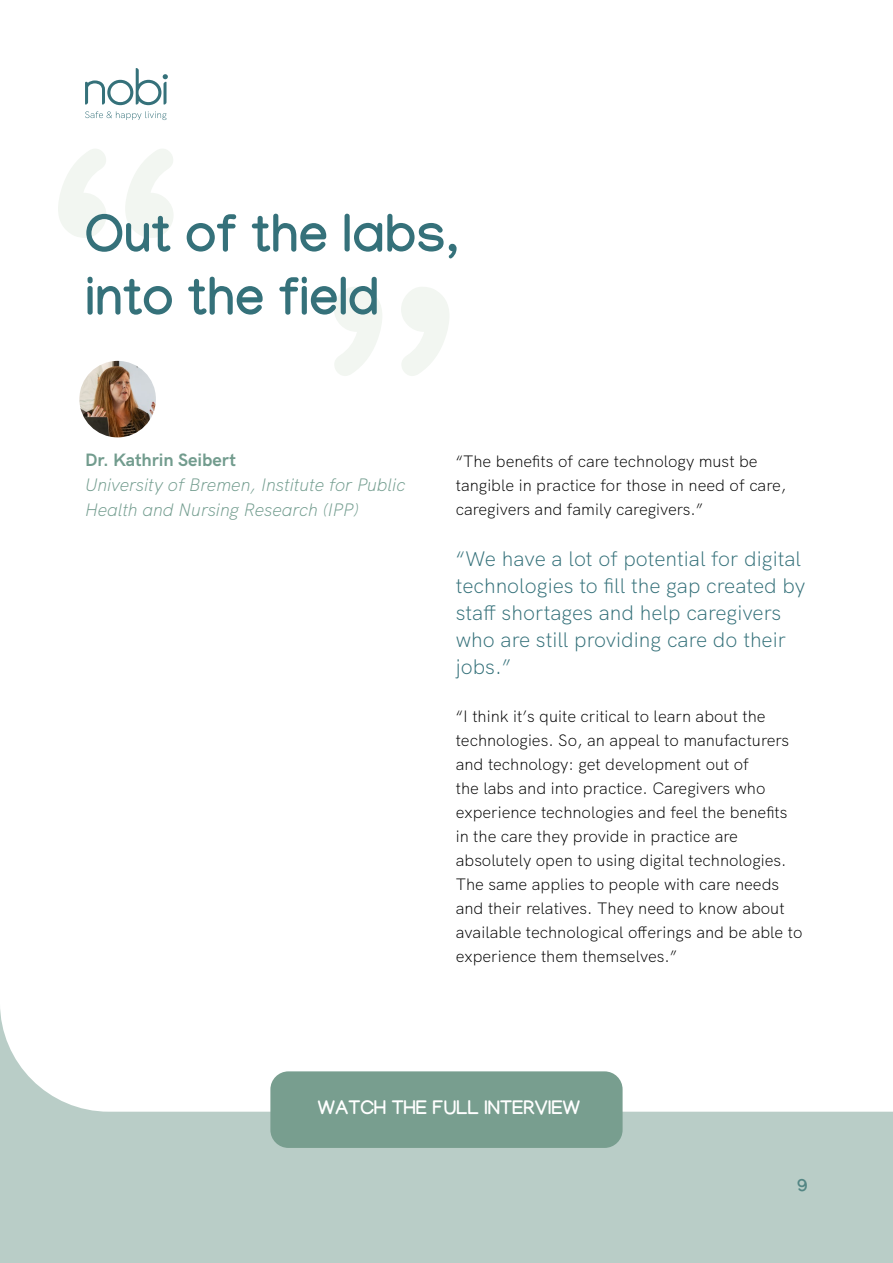
<style>
.page{position:relative;width:893px;height:1263px;background:#fff}
.page>*{position:absolute;margin:0;border:0;box-sizing:border-box;transform-origin:0 0}
.t1{font:700 52.5px/63px "Manjari";color:#35717a}
.t2{font:300 21px/27px "HK Grotesk";color:#35717a}
.t3{font:700 19.5px "Manjari";color:#fff}
.t4{font:italic 300 18px/24.6px "HK Grotesk";color:#729c8e}
.t5{font:18px "HK Grotesk Bold Legacy";color:#729c8e}
.t6{font:700 18px "Manjari";color:#35717a}
.t7{font:300 16.5px/24px "HK Grotesk";color:#000}
</style>
<div class="page">
<svg style="left:58px;top:149px;width:115px;height:89px"></svg>
<svg style="left:334px;top:287px;width:115px;height:89px"></svg>
<svg style="left:85px;top:68px;width:83px;height:37px"></svg>
<svg style="left:85px;top:111px;width:82px;height:9px"></svg>
<svg style="left:0;top:1009px;width:893px;height:254px;fill:#b9cdc7"></svg>
<img style="left:79px;top:361px;width:77px;height:76px;border-radius:38px">
<div style="left:270px;top:1071px;width:353px;height:77px;background:#789e8f;border-radius:18px"></div>
<h1 class="t1" style="left:85px;top:201px;width:376px">Out of the labs, into the field</h1>
<p class="t5" style="left:85px;top:447px;width:153px">Dr. Kathrin Seibert</p>
<p class="t4" style="left:85px;top:471px;width:322px">University of Bremen, Institute for Public<br>Health and Nursing Research (IPP)</p>
<p class="t7" style="left:456px;top:448px;width:332px">“The benefits of care technology must be tangible in practice for those in need of care, caregivers and family caregivers.”</p>
<p class="t2" style="left:456px;top:544px;width:351px">“We have a lot of potential for digital technologies to fill the gap created by staff shortages and help caregivers who are still providing care do their jobs.”</p>
<p class="t7" style="left:456px;top:703px;width:348px">“I think it’s quite critical to learn about the technologies. So, an appeal to manufacturers and technology: get development out of<br>the labs and into practice. Caregivers who experience technologies and feel the benefits in the care they provide in practice are absolutely open to using digital technologies.<br>The same applies to people with care needs and their relatives. They need to know about available technological offerings and be able to experience them themselves.”</p>
<p class="t3" style="left:318px;top:1096px;width:264px">WATCH THE FULL INTERVIEW</p>
<p class="t6" style="left:797px;top:1174px;width:13px">9</p>
</div>
